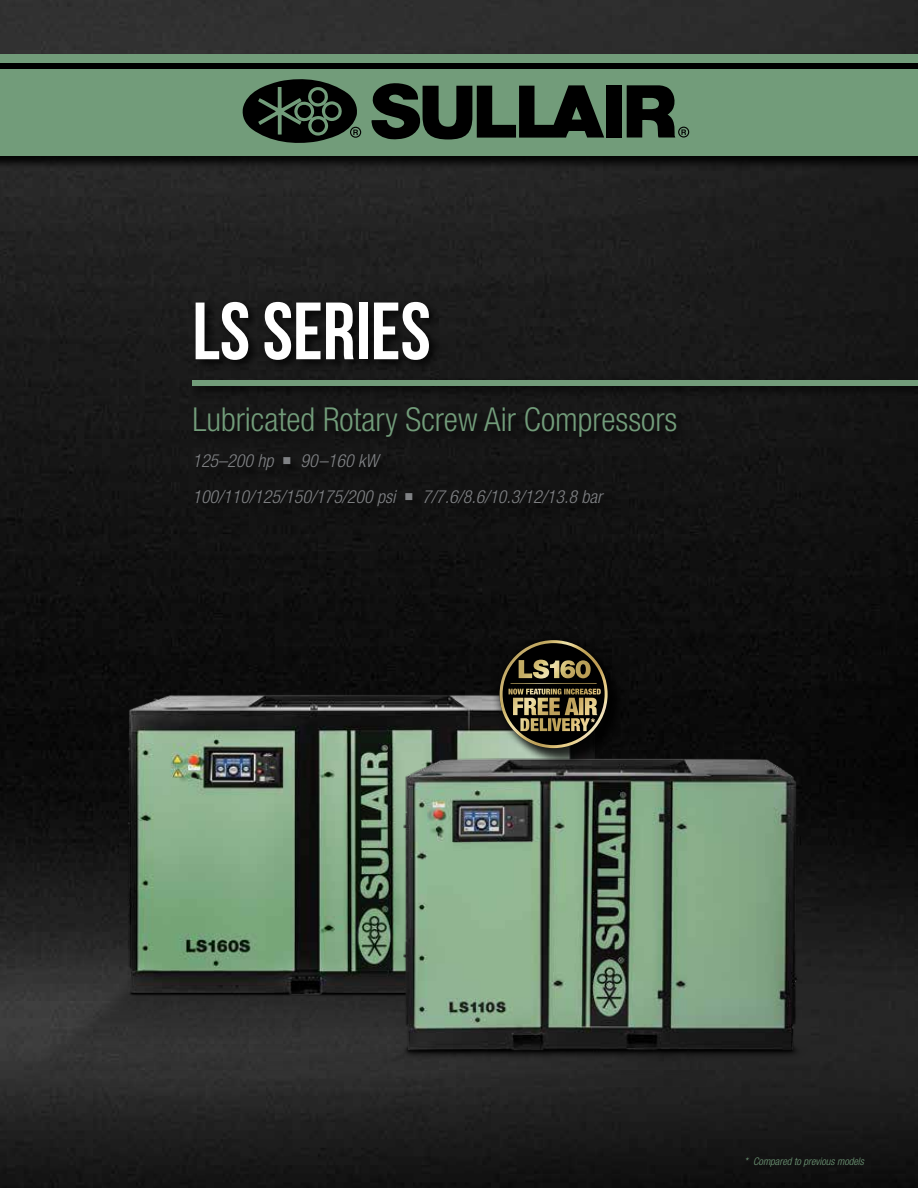
<style>
.page{position:relative;width:918px;height:1188px;background:#fff}
.page>*{position:absolute;margin:0;border:0;box-sizing:border-box;transform-origin:0 0}
.t1{font:700 81px "Bebas Neue";color:#fff}
.t2{font:300 condensed 33px "Helvetica Neue LT Std";color:#729c7a}
.t3{font:italic 300 condensed 18px/36px "Helvetica Neue LT Std";color:#808285}
.t4{font:italic 300 condensed 10.5px "Helvetica Neue LT Std";color:#729c7a}
</style>
<div class="page">
<img style="left:0;top:0;width:918px;height:1188px">
<div style="left:190px;top:377px;width:728px;height:21px;background:#121212"></div>
<div style="left:192px;top:380px;width:726px;height:6px;background:#729c7a"></div>
<div style="left:191px;top:299px;width:497px;height:219px;background:#161616"></div>
<img style="left:0;top:501px;width:849px;height:639px">
<img style="left:359px;top:739px;width:482px;height:321px">
<div style="left:0;top:53px;width:918px;height:118px;background:#000;opacity:.9"></div>
<div style="left:0;top:69px;width:918px;height:87px;background:#729c7a"></div>
<div style="left:0;top:54px;width:918px;height:10px;background:#729c7a"></div>
<div style="left:0;top:64px;width:918px;height:5px;background:#000"></div>
<svg style="left:627px;top:85px;width:62px;height:53px"></svg>
<svg style="left:371px;top:83px;width:233px;height:57px"></svg>
<svg style="left:242px;top:79px;width:119px;height:64px"></svg>
<div style="left:606px;top:85px;width:16px;height:53px;background:#000"></div>
<div style="left:502px;top:642px;width:124px;height:125px;background:#000;opacity:.75"></div>
<div style="left:490px;top:631px;width:127px;height:127px;background:#000;opacity:.75"></div>
<img style="left:500px;top:640px;width:108px;height:108px">
<h1 class="t1" style="left:192px;top:287px;width:240px">LS SERIES</h1>
<h2 class="t2" style="left:192px;top:401px;width:486px">Lubricated Rotary Screw Air Compressors</h2>
<p class="t3" style="left:192px;top:443px;width:411px">125–200 hp ■ 90–160 kW<br>100/110/125/150/175/200 psi ■ 7/7.6/8.6/10.3/12/13.8 bar</p>
<p class="t4" style="left:744px;top:1155px;width:121px">* Compared to previous models</p>
</div>
